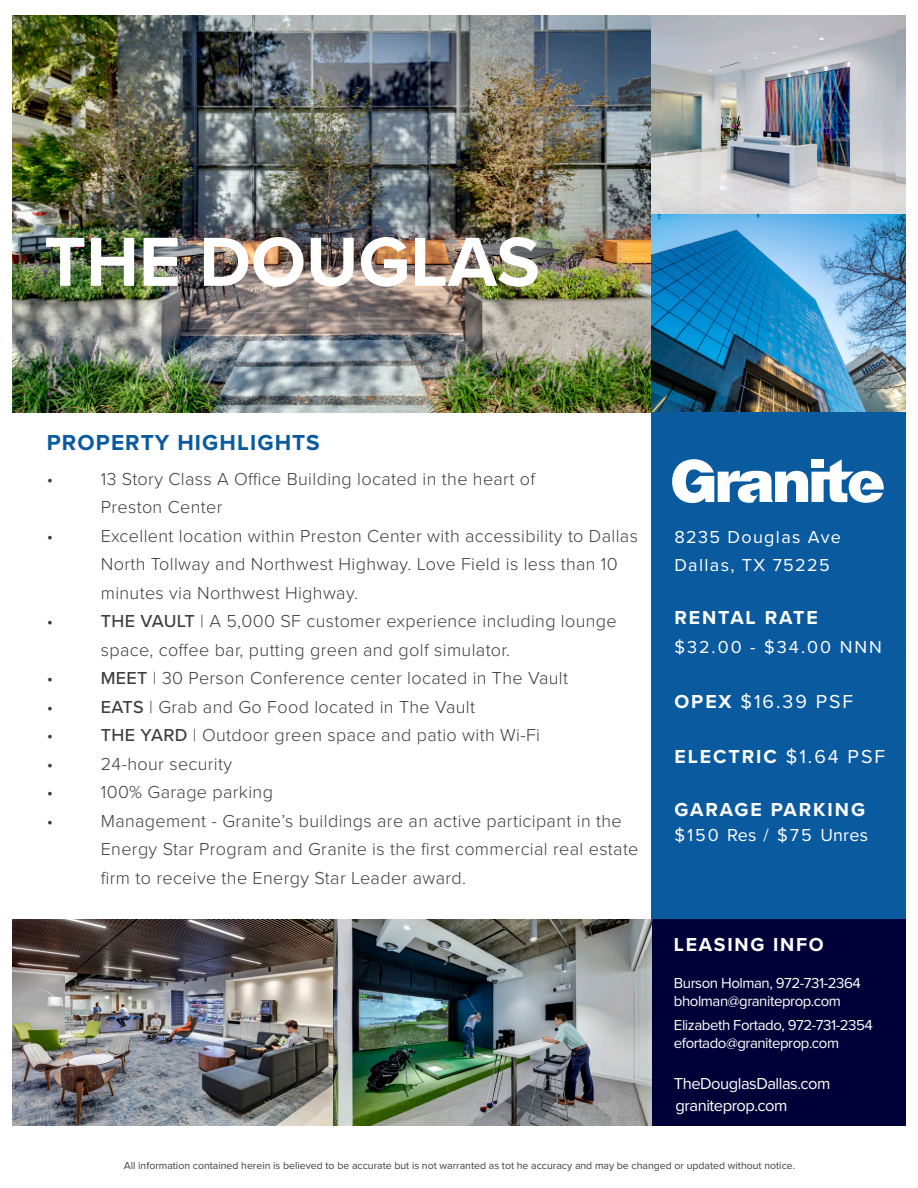
<style>
.page{position:relative;width:918px;height:1188px;background:#fff}
.page>*{position:absolute;margin:0;border:0;box-sizing:border-box;transform-origin:0 0}
.t1{font:700 72px "Proxima Nova";color:#fff}
.t2{font:700 22.5px "Proxima Nova";letter-spacing:.05em;color:#0a5aa0}
.t3{font:700 19.5px "Proxima Nova";letter-spacing:.1em;color:#fff}
.t4{font:19.5px "Proxima Nova";letter-spacing:.1em;color:#fff}
.t5{font:300 18px/28.5px "Proxima Nova";letter-spacing:.02em;color:#3e3e3f}
.t6{font:18px "Proxima Nova";letter-spacing:.075em;color:#fff}
.t7{font:18px "Proxima Nova";letter-spacing:.11em;color:#fff}
.t8{font:18px "Proxima Nova";letter-spacing:.01em;color:#fff}
.t9{font:16.5px "Proxima Nova";letter-spacing:-.03em;color:#fff}
.t10{font:15px "Proxima Nova";letter-spacing:-.03em;color:#fff}
.t11{font:10.5px "Proxima Nova";color:#3e3e3f}
.s1{font-weight:500}
.s2{font-weight:700}
.s3{font-weight:400}
</style>
<div class="page">
<img style="left:13px;top:15px;width:892px;height:398px">
<div style="left:651px;top:413px;width:254px;height:506px;background:#0a5aa0"></div>
<svg style="left:672px;top:459px;width:212px;height:44px"></svg>
<div style="left:651px;top:919px;width:254px;height:206px;background:#000038"></div>
<img style="left:13px;top:919px;width:638px;height:206px">
<p class="t1" style="left:44px;top:208px;width:497px">THE DOUGLAS</p>
<p class="t2" style="left:47px;top:425px;width:275px">PROPERTY HIGHLIGHTS</p>
<p class="t5" style="left:47px;top:463px;width:8px">•</p>
<p class="t5" style="left:101px;top:463px;width:436px">13 Story Class A Office Building located in the heart of</p>
<p class="t5" style="left:101px;top:492px;width:123px">Preston Center</p>
<p class="t5" style="left:47px;top:520px;width:8px">•</p>
<p class="t5" style="left:101px;top:520px;width:539px">Excellent location within Preston Center with accessibility to Dallas<br>North Tollway and Northwest Highway. Love Field is less than 10 minutes via Northwest Highway.</p>
<p class="t5" style="left:47px;top:606px;width:8px">•</p>
<p class="t5" style="left:101px;top:606px;width:518px"><span class="s1">THE VAULT</span> | A 5,000 SF customer experience including lounge space, coffee bar, putting green and golf simulator.</p>
<p class="t5" style="left:47px;top:663px;width:8px">•</p>
<p class="t5" style="left:101px;top:663px;width:469px"><span class="s1">MEET</span> | 30 Person Conference center located in The Vault</p>
<p class="t5" style="left:47px;top:691px;width:8px">•</p>
<p class="t5" style="left:101px;top:691px;width:376px"><span class="s1">EATS</span> | Grab and Go Food located in The Vault</p>
<p class="t5" style="left:47px;top:720px;width:8px">•</p>
<p class="t5" style="left:101px;top:720px;width:441px"><span class="s1">THE YARD</span> | Outdoor green space and patio with Wi-Fi</p>
<p class="t5" style="left:47px;top:748px;width:8px">•</p>
<p class="t5" style="left:101px;top:748px;width:133px">24-hour security</p>
<p class="t5" style="left:47px;top:777px;width:8px">•</p>
<p class="t5" style="left:101px;top:777px;width:174px">100% Garage parking</p>
<p class="t5" style="left:47px;top:805px;width:8px">•</p>
<p class="t5" style="left:101px;top:805px;width:539px">Management - Granite’s buildings are an active participant in the<br>Energy Star Program and Granite is the first commercial real estate firm to receive the Energy Star Leader award.</p>
<p class="t6" style="left:674px;top:523px;width:168px">8235 Douglas Ave</p>
<p class="t6" style="left:674px;top:552px;width:157px">Dallas, TX 75225</p>
<p class="t3" style="left:674px;top:603px;width:145px">RENTAL RATE</p>
<p class="t7" style="left:674px;top:634px;width:209px">$32.00 - $34.00 NNN</p>
<p class="t4" style="left:674px;top:687px;width:180px"><span class="s2">OPEX</span> $16.39 PSF</p>
<p class="t3" style="left:674px;top:742px;width:212px">ELECTRIC <span class="s3">$1.64 PSF</span></p>
<p class="t3" style="left:674px;top:795px;width:192px">GARAGE PARKING</p>
<p class="t8" style="left:674px;top:821px;width:195px">$150 Res / $75 Unres</p>
<p class="t3" style="left:674px;top:930px;width:151px">LEASING INFO</p>
<p class="t10" style="left:674px;top:972px;width:188px">Burson Holman, 972-731-2364</p>
<p class="t10" style="left:674px;top:990px;width:169px">bholman@graniteprop.com</p>
<p class="t10" style="left:674px;top:1014px;width:200px">Elizabeth Fortado, 972-731-2354</p>
<p class="t10" style="left:674px;top:1032px;width:167px">efortado@graniteprop.com</p>
<p class="t9" style="left:674px;top:1071px;width:158px">TheDouglasDallas.com</p>
<p class="t9" style="left:676px;top:1093px;width:113px">graniteprop.com</p>
<p class="t11" style="left:124px;top:1158px;width:673px">All information contained herein is believed to be accurate but is not warranted as tot he accuracy and may be changed or updated without notice.</p>
</div>
